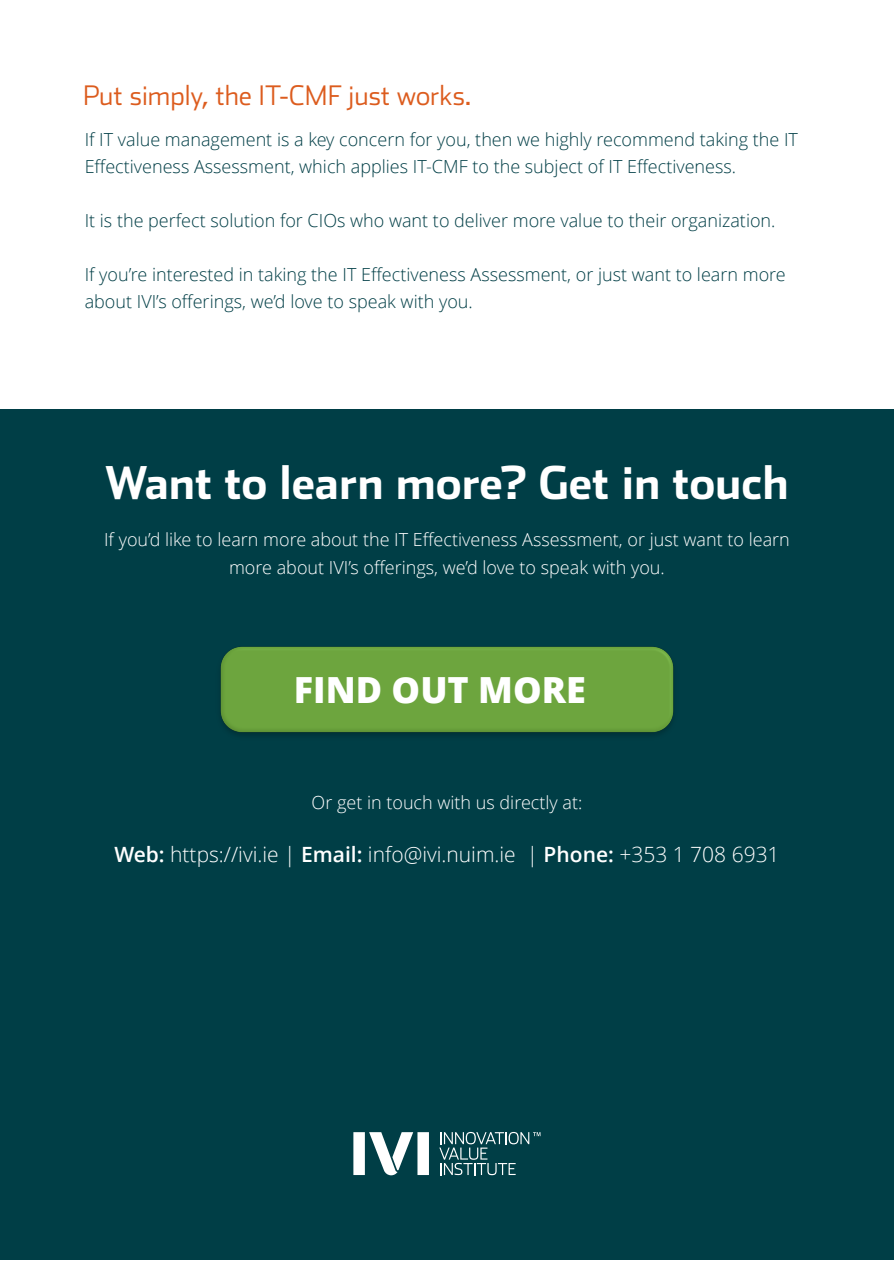
<style>
.page{position:relative;width:894px;height:1264px;background:#fff}
.page>*{position:absolute;margin:0;border:0;box-sizing:border-box;transform-origin:0 0}
.t1{font:700 45px "Stainless";color:#fff}
.t2{font:800 36px "Open Sans";color:#fff}
.t3{font:300 27px "Stainless";color:#dc5c1e}
.t4{font:300 21px "Open Sans";color:#fff}
.t5{font:300 18px/27px "Open Sans";color:#003e46}
.t6{font:300 18px/27px "Open Sans";color:#fff;text-align:center}
.s1{font-weight:600}
</style>
<div class="page">
<div style="left:0;top:408px;width:893px;height:851px;background:#003e46"></div>
<svg style="left:439px;top:1131px;width:101px;height:43px"></svg>
<svg style="left:353px;top:1132px;width:76px;height:43px"></svg>
<img style="left:220px;top:646px;width:454px;height:89px">
<h3 class="t3" style="left:83px;top:83px;width:390px">Put simply, the IT-CMF just works.</h3>
<p class="t5" style="left:85px;top:128px;width:715px">If IT value management is a key concern for you, then we highly recommend taking the IT<br>Effectiveness Assessment, which applies IT-CMF to the subject of IT Effectiveness.</p>
<p class="t5" style="left:85px;top:209px;width:692px">It is the perfect solution for CIOs who want to deliver more value to their organization.</p>
<p class="t5" style="left:85px;top:263px;width:702px">If you’re interested in taking the IT Effectiveness Assessment, or just want to learn more about IVI’s offerings, we’d love to speak with you.</p>
<h1 class="t1" style="left:105px;top:463px;width:685px">Want to learn more? Get in touch</h1>
<p class="t6" style="left:104px;top:528px;width:687px">If you’d like to learn more about the IT Effectiveness Assessment, or just want to learn more about IVI’s offerings, we’d love to speak with you.</p>
<h2 class="t2" style="left:294px;top:675px;width:293px">FIND OUT MORE</h2>
<p class="t6" style="left:311px;top:790px;width:272px">Or get in touch with us directly at:</p>
<p class="t4" style="left:114px;top:845px;width:666px"><span class="s1">Web:</span> https://ivi.ie | <span class="s1">Email:</span> info@ivi.nuim.ie | <span class="s1">Phone:</span> +353 1 708 6931</p>
</div>
